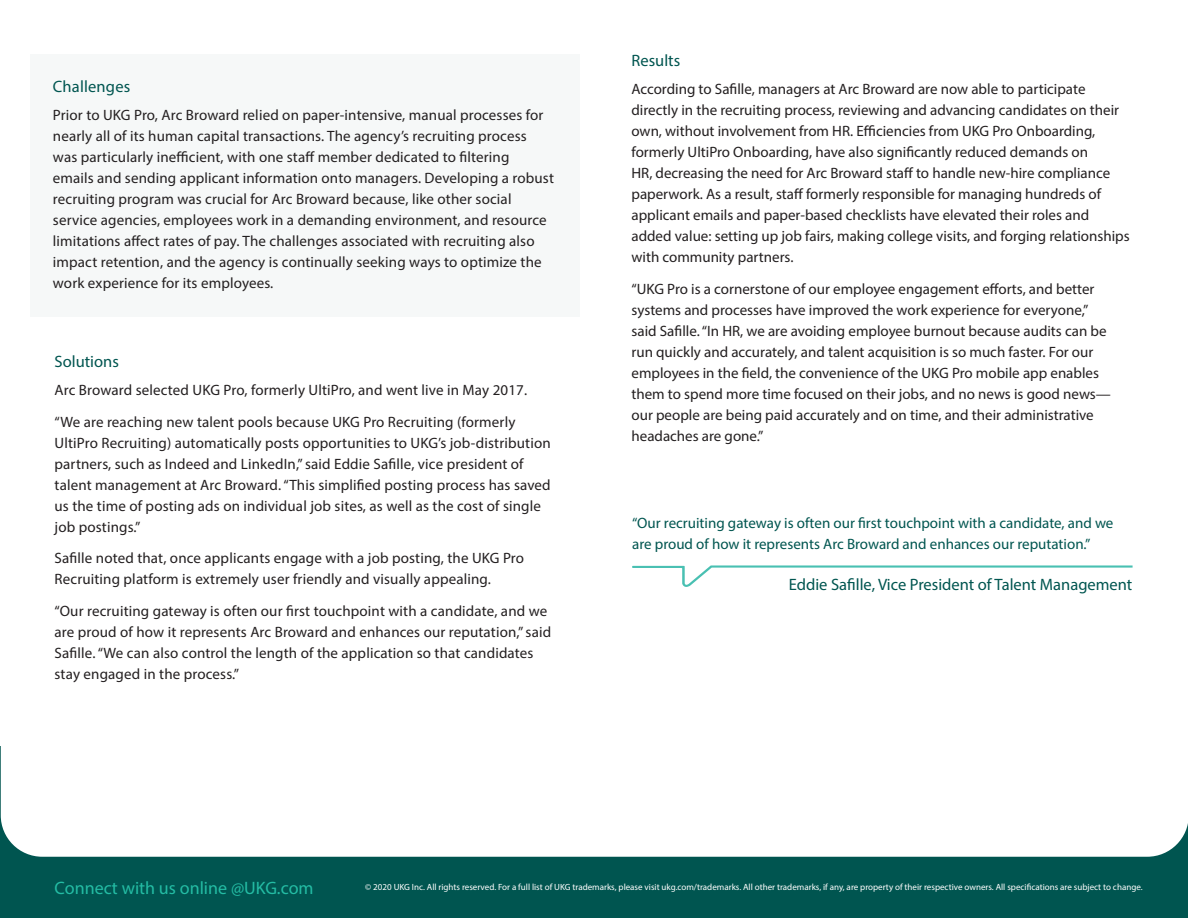
<style>
.page{position:relative;width:1188px;height:918px;background:#fff}
.page>*{position:absolute;margin:0;border:0;box-sizing:border-box;transform-origin:0 0}
.t1{font:18px "Myriad Pro";color:#24bca4}
.t2{font:16.5px "Myriad Pro";color:#005550}
.t3{font:15px/21px "Myriad Pro";letter-spacing:.005em;color:#231f20}
.t4{font:15px/21px "Myriad Pro";color:#005550}
.t5{font:9px "Myriad Pro";color:#fff}
</style>
<div class="page">
<div style="left:1px;top:746px;width:1187px;height:172px;background:#005550"></div>
<div style="left:1px;top:49px;width:1187px;height:808px;background:#fff;border-radius:42px"></div>
<div style="left:30px;top:54px;width:550px;height:263px;background:#f6f8f8"></div>
<svg style="left:632px;top:565px;width:501px;height:22px"></svg>
<p class="t2" style="left:53px;top:77px;width:79px">Challenges</p>
<p class="t3" style="left:53px;top:104px;width:503px">Prior to UKG Pro, Arc Broward relied on paper-intensive, manual processes for nearly all of its human capital transactions. The agency’s recruiting process was particularly inefficient, with one staff member dedicated to filtering emails and sending applicant information onto managers. Developing a robust recruiting program was crucial for Arc Broward because, like other social service agencies, employees work in a demanding environment, and resource limitations affect rates of pay. The challenges associated with recruiting also impact retention, and the agency is continually seeking ways to optimize the work experience for its employees.</p>
<p class="t2" style="left:55px;top:352px;width:66px">Solutions</p>
<p class="t3" style="left:55px;top:374px;width:474px;line-height:31.5px">Arc Broward selected UKG Pro, formerly UltiPro, and went live in May 2017. “We are reaching new talent pools because UKG Pro Recruiting (formerly</p>
<p class="t3" style="left:55px;top:432px;width:498px">UltiPro Recruiting) automatically posts opportunities to UKG’s job-distribution partners, such as Indeed and LinkedIn,” said Eddie Safille, vice president of talent management at Arc Broward. “This simplified posting process has saved us the time of posting ads on individual job sites, as well as the cost of single job postings.”</p>
<p class="t3" style="left:55px;top:547px;width:471px">Safille noted that, once applicants engage with a job posting, the UKG Pro<br>Recruiting platform is extremely user friendly and visually appealing.</p>
<p class="t3" style="left:55px;top:600px;width:498px">“Our recruiting gateway is often our first touchpoint with a candidate, and we are proud of how it represents Arc Broward and enhances our reputation,” said Safille. “We can also control the length of the application so that candidates stay engaged in the process.”</p>
<p class="t2" style="left:632px;top:51px;width:50px">Results</p>
<p class="t3" style="left:632px;top:78px;width:500px">According to Safille, managers at Arc Broward are now able to participate directly in the recruiting process, reviewing and advancing candidates on their own, without involvement from HR. Efficiencies from UKG Pro Onboarding, formerly UltiPro Onboarding, have also significantly reduced demands on<br>HR, decreasing the need for Arc Broward staff to handle new-hire compliance paperwork. As a result, staff formerly responsible for managing hundreds of applicant emails and paper-based checklists have elevated their roles and added value: setting up job fairs, making college visits, and forging relationships with community partners.</p>
<p class="t3" style="left:632px;top:278px;width:481px">“UKG Pro is a cornerstone of our employee engagement efforts, and better systems and processes have improved the work experience for everyone,” said Safille. “In HR, we are avoiding employee burnout because audits can be run quickly and accurately, and talent acquisition is so much faster. For our employees in the field, the convenience of the UKG Pro mobile app enables them to spend more time focused on their jobs, and no news is good news— our people are being paid accurately and on time, and their administrative headaches are gone.”</p>
<p class="t4" style="left:632px;top:512px;width:483px">“Our recruiting gateway is often our first touchpoint with a candidate, and we are proud of how it represents Arc Broward and enhances our reputation.”</p>
<p class="t2" style="left:789px;top:574px;width:345px">Eddie Safille, Vice President of Talent Management</p>
<p class="t1" style="left:55px;top:876px;width:260px">Connect with us online @UKG.com</p>
<p class="t5" style="left:365px;top:882px;width:779px">© 2020 UKG Inc. All rights reserved. For a full list of UKG trademarks, please visit ukg.com/trademarks. All other trademarks, if any, are property of their respective owners. All specifications are subject to change.</p>
</div>
